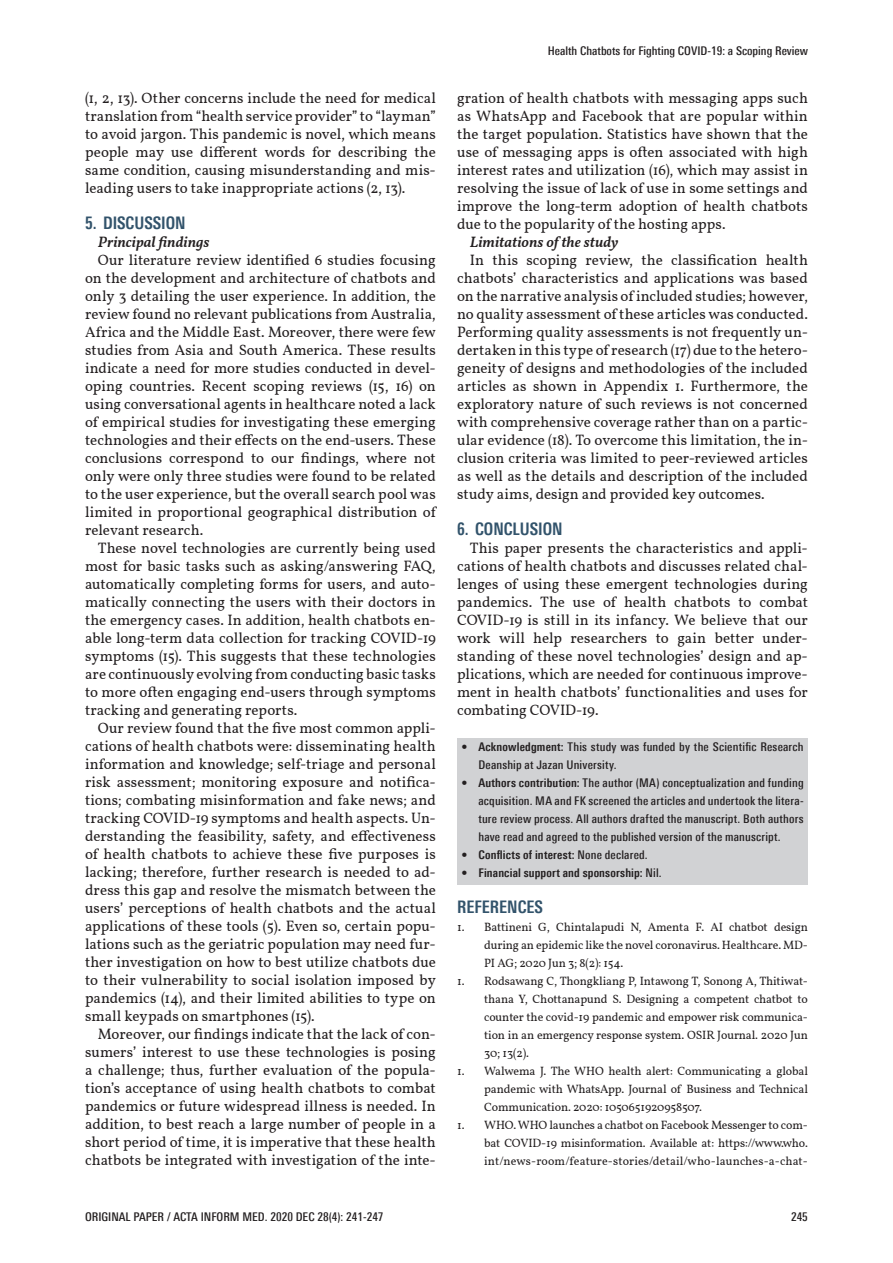
<style>
.page{position:relative;width:893px;height:1263px;background:#fff}
.page>*{position:absolute;margin:0;border:0;box-sizing:border-box;transform-origin:0 0}
.t1{font:700 condensed 17.4px "Univers Next Pro";color:#32536b;scale:.95 1}
.t2{font:15px/18px "Vollkorn";color:#231f20;text-align:justify}
.t3{font:italic 600 15px "Vollkorn";color:#231f20}
.t4{font:12px/18px "Vollkorn";letter-spacing:-.01em;color:#231f20;text-align:justify}
.t5{font:500 condensed 12px/18px "Univers Next Pro";letter-spacing:.01em;color:#231f20}
.t6{font:700 condensed 12px "Univers Next Pro";letter-spacing:.015em;color:#231f20}
.s1{font-weight:700}
.s2{font-weight:500}
</style>
<div class="page">
<div style="left:457px;top:738px;width:351px;height:38px;background:#d1d2d4"></div>
<div style="left:457px;top:774px;width:351px;height:74px;background:#d1d2d4"></div>
<div style="left:457px;top:846px;width:351px;height:20px;background:#d1d2d4"></div>
<div style="left:457px;top:864px;width:351px;height:20px;background:#d1d2d4"></div>
<p class="t2" style="left:85px;top:89px;width:352px">(1, 2, 13). Other concerns include the need for medical translation from “health service provider” to “layman” to avoid jargon. This pandemic is novel, which means people may use different words for describing the same condition, causing misunderstanding and mis&shy;leading users to take inappropriate actions (2, 13).</p>
<p class="t1" style="left:85px;top:213px;width:107px">5. DISCUSSION</p>
<p class="t3" style="left:98px;top:231px;width:113px">Principal findings</p>
<p class="t2" style="left:85px;top:251px;width:352px;text-indent:13px">Our literature review identified 6 studies focusing on the development and architecture of chatbots and only 3 detailing the user experience. In addition, the review found no relevant publications from Australia, Africa and the Middle East. Moreover, there were few studies from Asia and South America. These results indicate a need for more studies conducted in devel&shy;oping countries. Recent scoping reviews (15, 16) on using conversational agents in healthcare noted a lack of empirical studies for investigating these emerging technologies and their effects on the end-users. These conclusions correspond to our findings, where not only were only three studies were found to be related to the user experience, but the overall search pool was limited in proportional geographical distribution of relevant research.</p>
<p class="t2" style="left:85px;top:539px;width:352px;text-indent:13px">These novel technologies are currently being used most for basic tasks such as asking/answering FAQ, automatically completing forms for users, and auto&shy;matically connecting the users with their doctors in the emergency cases. In addition, health chatbots en&shy;able long-term data collection for tracking COVID-19 symptoms (15). This suggests that these technologies are continuously evolving from conducting basic tasks to more often engaging end-users through symptoms tracking and generating reports.</p>
<p class="t2" style="left:85px;top:719px;width:352px;text-indent:13px">Our review found that the five most common appli&shy;cations of health chatbots were: disseminating health information and knowledge; self-triage and personal risk assessment; monitoring exposure and notifica&shy;tions; combating misinformation and fake news; and tracking COVID-19 symptoms and health aspects. Un&shy;derstanding the feasibility, safety, and effectiveness of health chatbots to achieve these five purposes is lacking; therefore, further research is needed to ad&shy;dress this gap and resolve the mismatch between the users’ perceptions of health chatbots and the actual applications of these tools (5). Even so, certain popu&shy;lations such as the geriatric population may need fur&shy;ther investigation on how to best utilize chatbots due to their vulnerability to social isolation imposed by pandemics (14), and their limited abilities to type on small keypads on smartphones (15).</p>
<p class="t2" style="left:85px;top:1025px;width:352px;text-indent:13px">Moreover, our findings indicate that the lack of con&shy;sumers’ interest to use these technologies is posing a challenge; thus, further evaluation of the popula&shy;tion’s acceptance of using health chatbots to combat pandemics or future widespread illness is needed. In addition, to best reach a large number of people in a short period of time, it is imperative that these health chatbots be integrated with investigation of the inte-</p>
<p class="t5" style="left:548px;top:42px;width:262px">Health Chatbots for Fighting COVID-19: a Scoping Review</p>
<p class="t2" style="left:457px;top:89px;width:352px">gration of health chatbots with messaging apps such as WhatsApp and Facebook that are popular within the target population. Statistics have shown that the use of messaging apps is often associated with high interest rates and utilization (16), which may assist in resolving the issue of lack of use in some settings and improve the long-term adoption of health chatbots due to the popularity of the hosting apps.</p>
<p class="t3" style="left:470px;top:231px;width:150px">Limitations of the study</p>
<p class="t2" style="left:457px;top:251px;width:352px;text-indent:13px">In this scoping review, the classification health chatbots’ characteristics and applications was based on the narrative analysis of included studies; however, no quality assessment of these articles was conducted.<br>Performing quality assessments is not frequently un&shy;dertaken in this type of research (17) due to the hetero&shy;geneity of designs and methodologies of the included articles as shown in Appendix 1. Furthermore, the exploratory nature of such reviews is not concerned with comprehensive coverage rather than on a partic&shy;ular evidence (18). To overcome this limitation, the in&shy;clusion criteria was limited to peer-reviewed articles as well as the details and description of the included study aims, design and provided key outcomes.</p>
<p class="t1" style="left:457px;top:519px;width:113px">6. CONCLUSION</p>
<p class="t2" style="left:457px;top:539px;width:352px;text-indent:13px">This paper presents the characteristics and appli&shy;cations of health chatbots and discusses related chal&shy;lenges of using these emergent technologies during pandemics. The use of health chatbots to combat COVID-19 is still in its infancy. We believe that our work will help researchers to gain better under&shy;standing of these novel technologies’ design and ap&shy;plications, which are needed for continuous improve&shy;ment in health chatbots’ functionalities and uses for combating COVID-19.</p>
<p class="t5" style="left:478px;top:738px;width:327px;text-indent:-17px">• <span class="s1">Acknowledgment:</span> This study was funded by the Scientific Research<br>Deanship at Jazan University.</p>
<p class="t5" style="left:478px;top:774px;width:327px;text-align:justify;text-indent:-17px">• <span class="s1">Authors contribution:</span> The author (MA) conceptualization and funding acquisition. MA and FK screened the articles and undertook the litera&shy;ture review process. All authors drafted the manuscript. Both authors have read and agreed to the published version of the manuscript.</p>
<p class="t6" style="left:461px;top:848px;width:188px"><span class="s2">•</span> Conflicts of interest: <span class="s2">None declared.</span></p>
<p class="t6" style="left:461px;top:866px;width:202px"><span class="s2">•</span> Financial support and sponsorship: <span class="s2">Nil.</span></p>
<p class="t1" style="left:457px;top:897px;width:92px">REFERENCES</p>
<p class="t4" style="left:484px;top:918px;width:325px;text-indent:-27px">1. Battineni G, Chintalapudi N, Amenta F. AI chatbot design during an epidemic like the novel coronavirus. Healthcare. MD-PI AG; 2020 Jun 3; 8(2): 154.</p>
<p class="t4" style="left:484px;top:972px;width:325px;text-indent:-27px">1. Rodsawang C, Thongkliang P, Intawong T, Sonong A, Thitiwat&shy;thana Y, Chottanapund S. Designing a competent chatbot to counter the covid-19 pandemic and empower risk communica&shy;tion in an emergency response system. OSIR Journal. 2020 Jun 30; 13(2).</p>
<p class="t4" style="left:484px;top:1062px;width:325px;text-indent:-27px">1. Walwema J. The WHO health alert: Communicating a global pandemic with WhatsApp. Journal of Business and Technical Communication. 2020: 1050651920958507.</p>
<p class="t4" style="left:484px;top:1116px;width:325px;text-indent:-27px">1. WHO. WHO launches a chatbot on Facebook Messenger to com&shy;bat COVID-19 misinformation. Available at: https://www.who. int/news-room/feature-stories/detail/who-launches-a-chat-</p>
<p class="t5" style="left:85px;top:1207px;width:300px">ORIGINAL PAPER / ACTA INFORM MED. 2020 DEC 28(4): 241-247</p>
<p class="t5" style="left:791px;top:1207px;width:18px">245</p>
</div>
